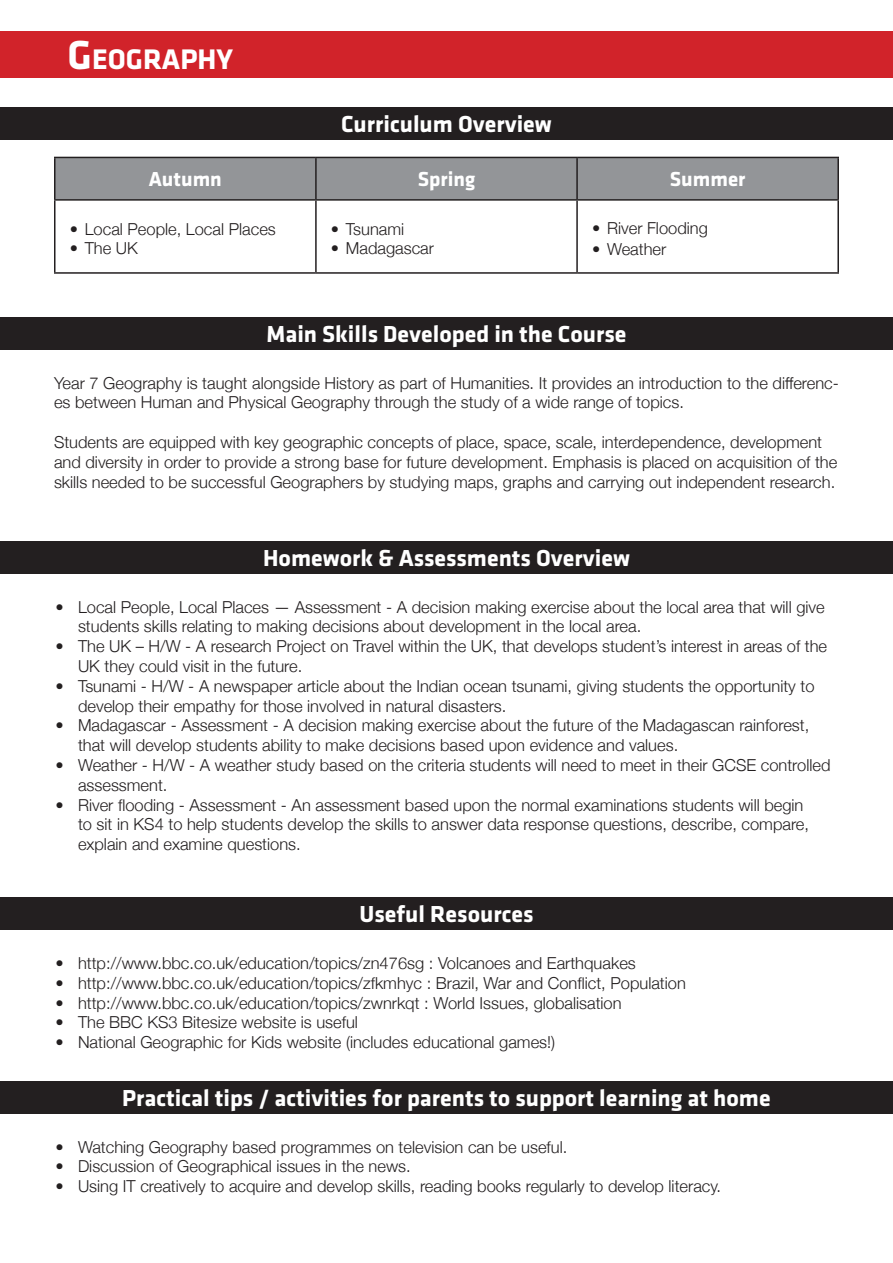
<style>
.page{position:relative;width:893px;height:1263px;background:#fff}
.page>*{position:absolute;margin:0;border:0;box-sizing:border-box;transform-origin:0 0}
.t1{font:700 29.4px "Klavika";color:#fff}
.t2{font:700 24px "Klavika";color:#fff}
.t3{font:700 21px "Klavika";color:#fff}
.Standard_Body_Text{font:300 16.5px/19.8px "Helvetica Neue";color:#231f20}
.s1{font-size:42px}
</style>
<div class="page">
<div style="left:0;top:31px;width:893px;height:46px;background:#d1232a"></div>
<div style="left:0;top:107px;width:893px;height:33px;background:#231f20"></div>
<div style="left:0;top:317px;width:893px;height:33px;background:#231f20"></div>
<div style="left:0;top:541px;width:893px;height:33px;background:#231f20"></div>
<div style="left:0;top:898px;width:893px;height:32px;background:#231f20"></div>
<div style="left:0;top:1081px;width:893px;height:33px;background:#231f20"></div>
<div style="left:56px;top:158px;width:781px;height:41px;background:#939598"></div>
<hr style="left:54px;top:157px;width:262px;height:1px;background:#231f20">
<hr style="left:54px;top:158px;width:2px;height:41px;background:#231f20">
<hr style="left:316px;top:157px;width:261px;height:1px;background:#231f20">
<hr style="left:315px;top:158px;width:2px;height:41px;background:#231f20">
<hr style="left:577px;top:157px;width:262px;height:1px;background:#231f20">
<hr style="left:576px;top:158px;width:2px;height:41px;background:#231f20">
<hr style="left:837px;top:158px;width:2px;height:41px;background:#231f20">
<hr style="left:54px;top:199px;width:262px;height:2px;background:#231f20">
<hr style="left:54px;top:201px;width:2px;height:71px;background:#231f20">
<hr style="left:316px;top:199px;width:261px;height:2px;background:#231f20">
<hr style="left:315px;top:201px;width:2px;height:71px;background:#231f20">
<hr style="left:577px;top:199px;width:262px;height:2px;background:#231f20">
<hr style="left:576px;top:201px;width:2px;height:71px;background:#231f20">
<hr style="left:837px;top:201px;width:2px;height:71px;background:#231f20">
<hr style="left:54px;top:272px;width:262px;height:2px;background:#231f20">
<hr style="left:316px;top:272px;width:261px;height:2px;background:#231f20">
<hr style="left:577px;top:272px;width:262px;height:2px;background:#231f20">
<p class="t1" style="left:68px;top:43px;width:167px"><span class="s1">G</span>EOGRAPHY</p>
<p class="t2" style="left:341px;top:111px;width:212px">Curriculum Overview</p>
<p class="t3" style="left:149px;top:168px;width:75px">Autumn</p>
<p class="t3" style="left:418px;top:168px;width:59px">Spring</p>
<p class="t3" style="left:670px;top:168px;width:77px">Summer</p>
<p class="Standard_Body_Text" style="left:70px;top:217px;width:208px">• Local People, Local Places</p>
<p class="Standard_Body_Text" style="left:70px;top:237px;width:70px">• The UK</p>
<p class="Standard_Body_Text" style="left:592px;top:217px;width:117px">• River Flooding</p>
<p class="Standard_Body_Text" style="left:592px;top:238px;width:76px">• Weather</p>
<p class="Standard_Body_Text" style="left:331px;top:217px;width:75px">• Tsunami</p>
<p class="Standard_Body_Text" style="left:331px;top:237px;width:105px">• Madagascar</p>
<p class="t2" style="left:267px;top:321px;width:361px">Main Skills Developed in the Course</p>
<p class="Standard_Body_Text" style="left:54px;top:372px;width:786px">Year 7 Geography is taught alongside History as part of Humanities. It provides an introduction to the differenc&shy;es between Human and Physical Geography through the study of a wide range of topics.</p>
<p class="Standard_Body_Text" style="left:54px;top:431px;width:785px">Students are equipped with key geographic concepts of place, space, scale, interdependence, development and diversity in order to provide a strong base for future development. Emphasis is placed on acquisition of the skills needed to be successful Geographers by studying maps, graphs and carrying out independent research.</p>
<p class="t2" style="left:263px;top:545px;width:368px">Homework &amp; Assessments Overview</p>
<p class="Standard_Body_Text" style="left:78px;top:595px;width:748px;text-indent:-22px">• Local People, Local Places — Assessment - A decision making exercise about the local area that will give students skills relating to making decisions about development in the local area.</p>
<p class="Standard_Body_Text" style="left:78px;top:635px;width:751px;text-indent:-22px">• The UK – H/W - A research Project on Travel within the UK, that develops student’s interest in areas of the<br>UK they could visit in the future.</p>
<p class="Standard_Body_Text" style="left:78px;top:675px;width:738px;text-indent:-22px">• Tsunami - H/W - A newspaper article about the Indian ocean tsunami, giving students the opportunity to develop their empathy for those involved in natural disasters.</p>
<p class="Standard_Body_Text" style="left:78px;top:714px;width:733px;text-indent:-22px">• Madagascar - Assessment - A decision making exercise about the future of the Madagascan rainforest, that will develop students ability to make decisions based upon evidence and values.</p>
<p class="Standard_Body_Text" style="left:78px;top:754px;width:754px;text-indent:-22px">• Weather - H/W - A weather study based on the criteria students will need to meet in their GCSE controlled assessment.</p>
<p class="Standard_Body_Text" style="left:78px;top:793px;width:733px;text-indent:-22px">• River flooding - Assessment - An assessment based upon the normal examinations students will begin to sit in KS4 to help students develop the skills to answer data response questions, describe, compare, explain and examine questions.</p>
<p class="t2" style="left:359px;top:901px;width:176px">Useful Resources</p>
<p class="Standard_Body_Text" style="left:56px;top:952px;width:582px">• http://www.bbc.co.uk/education/topics/zn476sg : Volcanoes and Earthquakes</p>
<p class="Standard_Body_Text" style="left:56px;top:972px;width:632px">• http://www.bbc.co.uk/education/topics/zfkmhyc : Brazil, War and Conflict, Population</p>
<p class="Standard_Body_Text" style="left:56px;top:991px;width:568px">• http://www.bbc.co.uk/education/topics/zwnrkqt : World Issues, globalisation</p>
<p class="Standard_Body_Text" style="left:56px;top:1011px;width:304px">• The BBC KS3 Bitesize website is useful</p>
<p class="Standard_Body_Text" style="left:56px;top:1031px;width:501px">• National Geographic for Kids website (includes educational games!)</p>
<p class="t2" style="left:122px;top:1085px;width:650px">Practical tips / activities for parents to support learning at home</p>
<p class="Standard_Body_Text" style="left:56px;top:1135px;width:513px">• Watching Geography based programmes on television can be useful.</p>
<p class="Standard_Body_Text" style="left:56px;top:1155px;width:357px">• Discussion of Geographical issues in the news.</p>
<p class="Standard_Body_Text" style="left:56px;top:1175px;width:667px">• Using IT creatively to acquire and develop skills, reading books regularly to develop literacy.</p>
</div>
